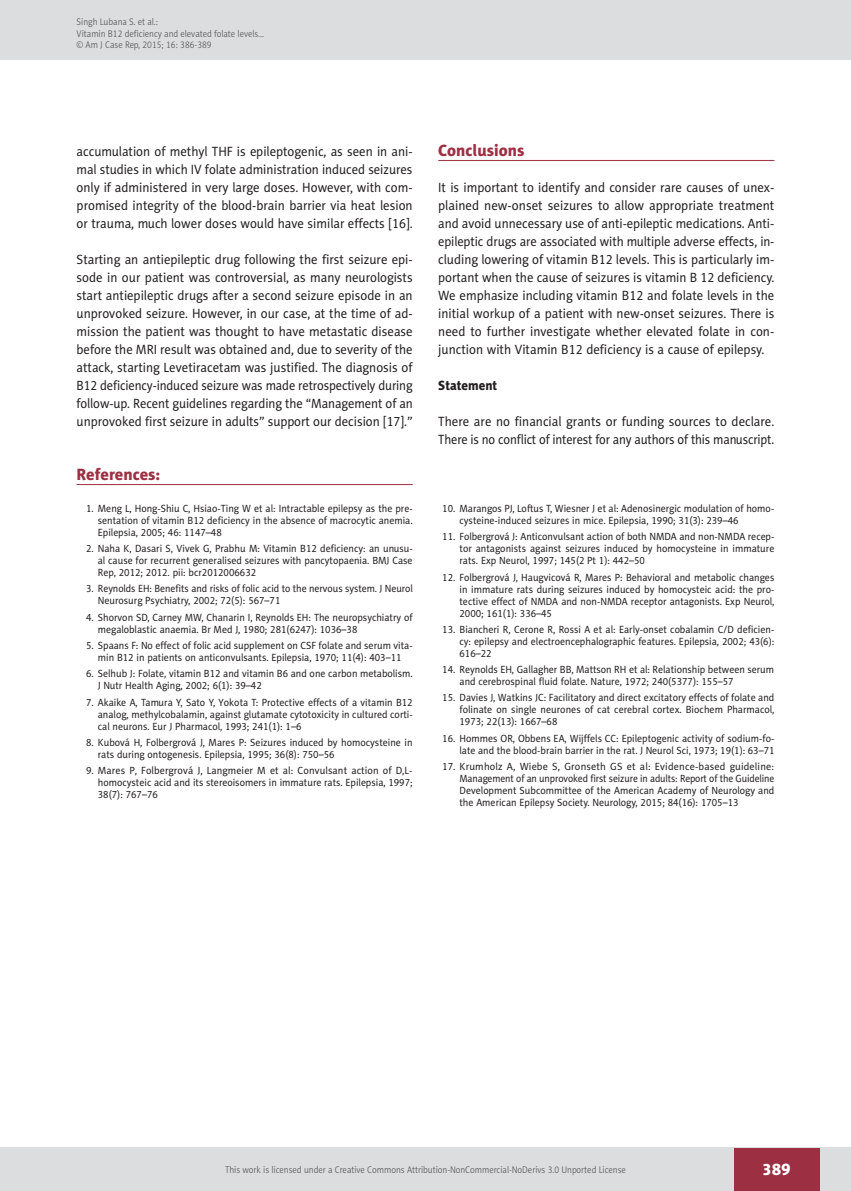
<style>
.page{position:relative;width:851px;height:1191px;background:#fff}
.page>*{position:absolute;margin:0;border:0;box-sizing:border-box;transform-origin:0 0}
.AJCR_Headline_1{font:16.5px "Naomi Sans EFN Heavy";color:#9d2f42}
.AJCR_Referencje_Tytu{font:16.5px "Naomi Sans EFN Heavy";color:#9d2f42}
.t1{font:16.5px "Naomi Sans EFN Heavy";color:#fff}
.AJCR_Body{font:13.5px/18px "Naomi Sans EFN";color:#231f20;text-align:justify;scale:.95 1}
.AJCR_Headline_2{font:13.5px "Naomi Sans EFN Heavy";color:#231f20;scale:.95 1}
.AJCR_Referencje_punk{font:10.5px/12px "Naomi Sans EFN";color:#231f20;text-align:justify;scale:.95 1}
.AJCR_Referencje_punk-2{font:10.5px/12px "Naomi Sans EFN";color:#231f20;text-align:justify}
.AJCR_Referencje_punk-3{font:10.5px/12px "Naomi Sans EFN";color:#231f20;scale:.94 1}
.t2{font:9.75px/11.2px "Naomi Sans EFN Light";color:#57585a;scale:.9 1}
</style>
<div class="page">
<hr style="left:438px;top:160px;width:336px;height:1px;background:#9d2f42">
<hr style="left:77px;top:484px;width:335px;height:1px;background:#9d2f42">
<div style="left:0;top:1148px;width:850px;height:43px;background:#dcdddf"></div>
<div style="left:733px;top:1147px;width:86px;height:43px;background:#9d2f42"></div>
<div style="left:0;top:0;width:850px;height:60px;background:#dcdddf"></div>
<p class="t2" style="left:77px;top:16px;width:210px">Singh Lubana S. et al.:<br>Vitamin B12 deficiency and elevated folate levels... © Am J Case Rep, 2015; 16: 386-389</p>
<p class="AJCR_Body" style="left:77px;top:142px;width:355px">accumulation of methyl THF is epileptogenic, as seen in ani&shy;mal studies in which IV folate administration induced seizures only if administered in very large doses. However, with com&shy;promised integrity of the blood-brain barrier via heat lesion or trauma, much lower doses would have similar effects [16].</p>
<p class="AJCR_Body" style="left:77px;top:250px;width:355px">Starting an antiepileptic drug following the first seizure epi&shy;sode in our patient was controversial, as many neurologists start antiepileptic drugs after a second seizure episode in an unprovoked seizure. However, in our case, at the time of ad&shy;mission the patient was thought to have metastatic disease before the MRI result was obtained and, due to severity of the attack, starting Levetiracetam was justified. The diagnosis of B12 deficiency-induced seizure was made retrospectively during follow-up. Recent guidelines regarding the “Management of an unprovoked first seizure in adults” support our decision [17].”</p>
<p class="AJCR_Referencje_Tytu" style="left:77px;top:464px;width:85px">References:</p>
<p class="AJCR_Referencje_punk" style="left:98px;top:502px;width:333px;text-indent:-12px">1. Meng L, Hong-Shiu C, Hsiao-Ting W et al: Intractable epilepsy as the pre&shy;sentation of vitamin B12 deficiency in the absence of macrocytic anemia.<br>Epilepsia, 2005; 46: 1147–48</p>
<p class="AJCR_Referencje_punk" style="left:98px;top:543px;width:333px;text-indent:-12px">2. Naha K, Dasari S, Vivek G, Prabhu M: Vitamin B12 deficiency: an unusu&shy;al cause for recurrent generalised seizures with pancytopaenia. BMJ Case Rep, 2012; 2012. pii: bcr2012006632</p>
<p class="AJCR_Referencje_punk-3" style="left:98px;top:583px;width:336px;text-indent:-12px">3. Reynolds EH: Benefits and risks of folic acid to the nervous system. J Neurol<br>Neurosurg Psychiatry, 2002; 72(5): 567–71</p>
<p class="AJCR_Referencje_punk" style="left:98px;top:611px;width:333px;text-indent:-12px">4. Shorvon SD, Carney MW, Chanarin I, Reynolds EH: The neuropsychiatry of megaloblastic anaemia. Br Med J, 1980; 281(6247): 1036–38</p>
<p class="AJCR_Referencje_punk" style="left:86px;top:639px;width:345px;text-align:center">5. Spaans F: No effect of folic acid supplement on CSF folate and serum vita&shy;min B12 in patients on anticonvulsants. Epilepsia, 1970; 11(4): 403–11</p>
<p class="AJCR_Referencje_punk" style="left:98px;top:668px;width:333px;text-indent:-12px">6. Selhub J: Folate, vitamin B12 and vitamin B6 and one carbon metabolism.<br>J Nutr Health Aging, 2002; 6(1): 39–42</p>
<p class="AJCR_Referencje_punk" style="left:98px;top:696px;width:333px;text-indent:-12px">7. Akaike A, Tamura Y, Sato Y, Yokota T: Protective effects of a vitamin B12 analog, methylcobalamin, against glutamate cytotoxicity in cultured corti&shy;cal neurons. Eur J Pharmacol, 1993; 241(1): 1–6</p>
<p class="AJCR_Referencje_punk" style="left:98px;top:736px;width:333px;text-indent:-12px">8. Kubová H, Folbergrová J, Mares P: Seizures induced by homocysteine in rats during ontogenesis. Epilepsia, 1995; 36(8): 750–56</p>
<p class="AJCR_Referencje_punk-2" style="left:98px;top:764px;width:316px;text-indent:-12px">9. Mares P, Folbergrová J, Langmeier M et al: Convulsant action of D,L&shy;homocysteic acid and its stereoisomers in immature rats. Epilepsia, 1997; 38(7): 767–76</p>
<p class="AJCR_Headline_1" style="left:438px;top:140px;width:88px">Conclusions</p>
<p class="AJCR_Body" style="left:438px;top:178px;width:355px">It is important to identify and consider rare causes of unex&shy;plained new-onset seizures to allow appropriate treatment and avoid unnecessary use of anti-epileptic medications. Anti&shy;epileptic drugs are associated with multiple adverse effects, in&shy;cluding lowering of vitamin B12 levels. This is particularly im&shy;portant when the cause of seizures is vitamin B 12 deficiency.<br>We emphasize including vitamin B12 and folate levels in the initial workup of a patient with new-onset seizures. There is need to further investigate whether elevated folate in con&shy;junction with Vitamin B12 deficiency is a cause of epilepsy.</p>
<p class="AJCR_Headline_2" style="left:438px;top:377px;width:64px">Statement</p>
<p class="AJCR_Body" style="left:438px;top:412px;width:355px">There are no financial grants or funding sources to declare.<br>There is no conflict of interest for any authors of this manuscript.</p>
<p class="AJCR_Referencje_punk" style="left:459px;top:502px;width:333px;text-indent:-17px">10. Marangos PJ, Loftus T, Wiesner J et al: Adenosinergic modulation of homo&shy;cysteine-induced seizures in mice. Epilepsia, 1990; 31(3): 239–46</p>
<p class="AJCR_Referencje_punk" style="left:459px;top:531px;width:333px;text-indent:-17px">11. Folbergrová J: Anticonvulsant action of both NMDA and non-NMDA recep&shy;tor antagonists against seizures induced by homocysteine in immature rats. Exp Neurol, 1997; 145(2 Pt 1): 442–50</p>
<p class="AJCR_Referencje_punk" style="left:459px;top:571px;width:333px;text-indent:-17px">12. Folbergrová J, Haugvicová R, Mares P: Behavioral and metabolic changes in immature rats during seizures induced by homocysteic acid: the pro&shy;tective effect of NMDA and non-NMDA receptor antagonists. Exp Neurol, 2000; 161(1): 336–45</p>
<p class="AJCR_Referencje_punk" style="left:459px;top:623px;width:333px;text-indent:-17px">13. Biancheri R, Cerone R, Rossi A et al: Early-onset cobalamin C/D deficien&shy;cy: epilepsy and electroencephalographic features. Epilepsia, 2002; 43(6):<br>616–22</p>
<p class="AJCR_Referencje_punk" style="left:459px;top:663px;width:332px;text-indent:-17px">14. Reynolds EH, Gallagher BB, Mattson RH et al: Relationship between serum and cerebrospinal fluid folate. Nature, 1972; 240(5377): 155–57</p>
<p class="AJCR_Referencje_punk" style="left:459px;top:692px;width:333px;text-indent:-17px">15. Davies J, Watkins JC: Facilitatory and direct excitatory effects of folate and folinate on single neurones of cat cerebral cortex. Biochem Pharmacol, 1973; 22(13): 1667–68</p>
<p class="AJCR_Referencje_punk" style="left:442px;top:732px;width:351px;text-align:right">16. Hommes OR, Obbens EA, Wijffels CC: Epileptogenic activity of sodium-fo&shy;late and the blood-brain barrier in the rat. J Neurol Sci, 1973; 19(1): 63–71</p>
<p class="AJCR_Referencje_punk-2" style="left:459px;top:760px;width:316px;text-indent:-17px">17. Krumholz A, Wiebe S, Gronseth GS et al: Evidence-based guideline:<br>Management of an unprovoked first seizure in adults: Report of the Guideline Development Subcommittee of the American Academy of Neurology and the American Epilepsy Society. Neurology, 2015; 84(16): 1705–13</p>
<p class="t2" style="left:225px;top:1164px;width:447px">This work is licensed under a Creative Commons Attribution-NonCommercial-NoDerivs 3.0 Unported License</p>
<h1 class="t1" style="left:762px;top:1159px;width:30px">389</h1>
</div>
